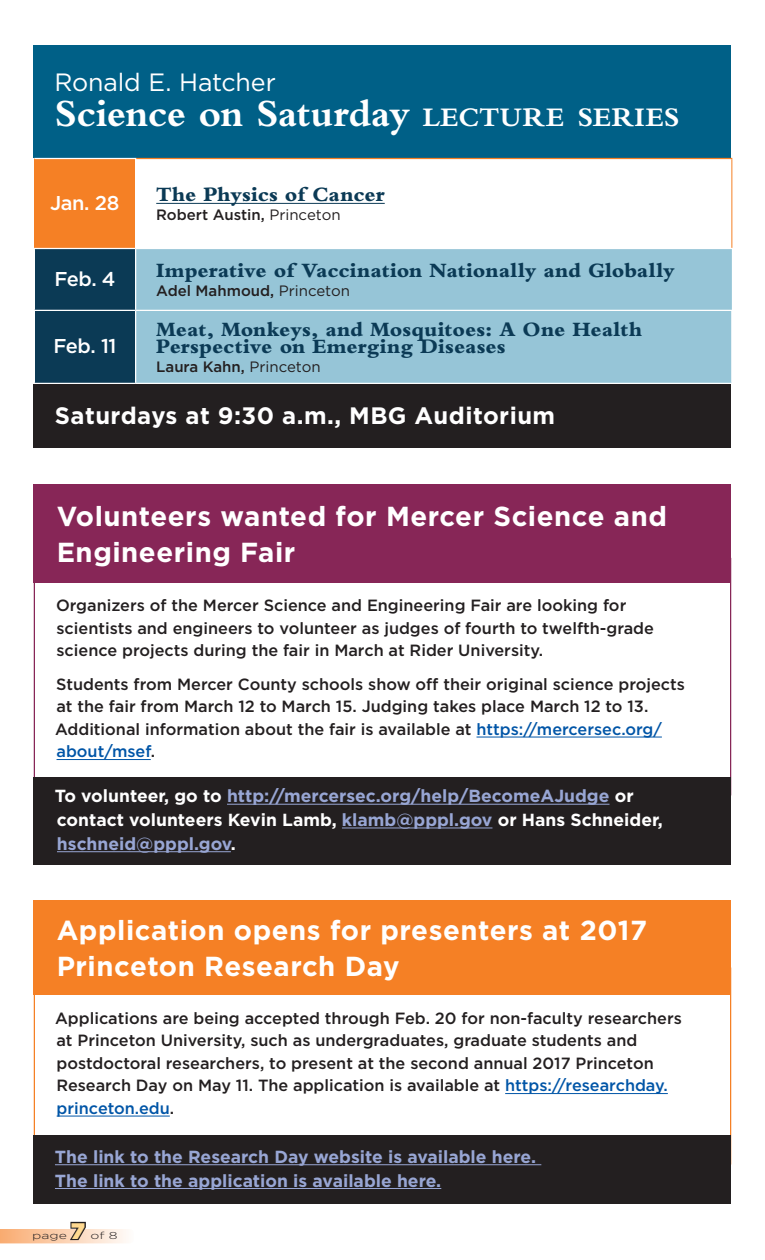
<style>
.page{position:relative;width:765px;height:1260px;background:#fff}
.page>*{position:absolute;margin:0;border:0;box-sizing:border-box;transform-origin:0 0}
.t1{font:700 40px "Bembo Std";letter-spacing:-.015em;color:#fff}
.t2{font:700 27.5px/36.2px "Gotham";letter-spacing:.02em;color:#fff}
.t3{font:25px "Gotham";letter-spacing:-.005em;color:#fff}
.t4{font:700 23.75px "Gotham";letter-spacing:.02em;color:#fff}
.t5{font:900 22.5px "Gotham";color:#ffd990}
.t6{font:800 21.25px/17.5px "Bembo Std";color:#0b3a55}
.t7{font:500 20px "Gotham";letter-spacing:-.02em;color:#fff}
.t8{font:700 17.5px/23.8px "Gotham";color:#98a6d4}
.t9{font:500 16.25px/22.5px "Gotham";color:#231f20}
.t10{font:500 15px "Gotham";color:#231f20}
.t11{font:300 10px "Gotham";color:#231f20;scale:1.4 1}
.s1{font-size:28px}
.s2{font-weight:400}
.s3{color:#0055a7}
.s4{color:#fff}
</style>
<div class="page">
<div style="left:34px;top:900px;width:697px;height:94px;background:#f58025"></div>
<div style="left:34px;top:485px;width:697px;height:98px;background:#872657"></div>
<div style="left:34px;top:1136px;width:697px;height:68px;background:#231f20"></div>
<div style="left:34px;top:777px;width:697px;height:87px;background:#231f20"></div>
<hr style="left:505px;top:1093px;width:163px;height:1px;background:#0055a7">
<hr style="left:57px;top:1116px;width:113px;height:1px;background:#0055a7">
<hr style="left:476px;top:737px;width:186px;height:1px;background:#0055a7">
<hr style="left:57px;top:759px;width:94px;height:1px;background:#0055a7">
<hr style="left:55px;top:1165px;width:486px;height:1px;background:#98a6d4">
<hr style="left:55px;top:1188px;width:386px;height:1px;background:#98a6d4">
<hr style="left:227px;top:804px;width:383px;height:1px;background:#98a6d4">
<hr style="left:342px;top:828px;width:150px;height:1px;background:#98a6d4">
<hr style="left:57px;top:852px;width:174px;height:1px;background:#98a6d4">
<div style="left:34px;top:45px;width:697px;height:113px;background:#006087"></div>
<div style="left:34px;top:158px;width:102px;height:90px;background:#f58025"></div>
<div style="left:35px;top:249px;width:100px;height:134px;background:#0b3a55"></div>
<div style="left:136px;top:249px;width:596px;height:134px;background:#96c5d7"></div>
<hr style="left:34px;top:158px;width:102px;height:1px;background:#fff">
<hr style="left:136px;top:158px;width:596px;height:1px;background:#f58025">
<hr style="left:135px;top:159px;width:1px;height:89px;background:#fff">
<hr style="left:731px;top:159px;width:1px;height:89px;background:#f58025">
<hr style="left:136px;top:310px;width:596px;height:1px;background:#fff">
<hr style="left:731px;top:311px;width:1px;height:72px;background:#fff">
<hr style="left:34px;top:310px;width:102px;height:1px;background:#fff">
<hr style="left:156px;top:203px;width:229px;height:1px;background:#0b3a55">
<div style="left:34px;top:384px;width:697px;height:63px;background:#231f20"></div>
<svg style="left:0;top:1221px;width:126px;height:22px"></svg>
<h3 class="t3" style="left:54px;top:66px;width:223px">Ronald E. Hatcher</h3>
<h1 class="t1" style="left:54px;top:91px;width:627px">Science on Saturday <span class="s1">LECTURE SERIES</span></h1>
<p class="t7" style="left:50px;top:190px;width:71px">Jan. 28</p>
<h3 class="t6" style="left:156px;top:186px;width:230px">The Physics of Cancer</h3>
<p class="t10" style="left:156px;top:205px;width:186px">Robert Austin, <span class="s2">Princeton</span></p>
<p class="t7" style="left:54px;top:266px;width:63px">Feb. 4</p>
<h3 class="t6" style="left:156px;top:262px;width:520px">Imperative of Vaccination Nationally and Globally</h3>
<p class="t10" style="left:156px;top:281px;width:195px">Adel Mahmoud, <span class="s2">Princeton</span></p>
<h3 class="t6" style="left:156px;top:320px;width:487px">Meat, Monkeys, and Mosquitoes: A One Health<br>Perspective on Emerging Diseases</h3>
<p class="t10" style="left:156px;top:357px;width:166px">Laura Kahn, <span class="s2">Princeton</span></p>
<h3 class="t4" style="left:55px;top:400px;width:502px">Saturdays at 9:30 a.m., MBG Auditorium</h3>
<p class="t7" style="left:54px;top:333px;width:64px">Feb. 11</p>
<h2 class="t2" style="left:57px;top:498px;width:612px">Volunteers wanted for Mercer Science and<br>Engineering Fair</h2>
<p class="t9" style="left:56px;top:594px;width:599px">Organizers of the Mercer Science and Engineering Fair are looking for scientists and engineers to volunteer as judges of fourth to twelfth-grade science projects during the fair in March at Rider University.</p>
<p class="t9" style="left:55px;top:673px;width:631px">Students from Mercer County schools show off their original science projects at the fair from March 12 to March 15. Judging takes place March 12 to 13.<br>Additional information about the fair is available at <span class="s3">https://mercersec.org/ about/msef</span>.</p>
<p class="t8" style="left:55px;top:784px;width:609px"><span class="s4">To volunteer, go to</span> http://mercersec.org/help/BecomeAJudge <span class="s4">or contact volunteers Kevin Lamb,</span> klamb@pppl.gov <span class="s4">or Hans Schneider, </span>hschneid@pppl.gov<span class="s4">.</span></p>
<h2 class="t2" style="left:57px;top:912px;width:592px">Application opens for presenters at 2017<br>Princeton Research Day</h2>
<p class="t9" style="left:55px;top:1007px;width:628px">Applications are being accepted through Feb. 20 for non-faculty researchers at Princeton University, such as undergraduates, graduate students and postdoctoral researchers, to present at the second annual 2017 Princeton Research Day on May 11. The application is available at <span class="s3">https://researchday. princeton.edu</span>.</p>
<p class="t8" style="left:55px;top:1145px;width:483px">The link to the Research Day website is available here.<br>The link to the application is available here.</p>
<p class="t11" style="left:32px;top:1229px;width:26px">page</p>
<h3 class="t5" style="left:71px;top:1215px;width:15px">7</h3>
<p class="t11" style="left:90px;top:1229px;width:21px">of 8</p>
</div>
